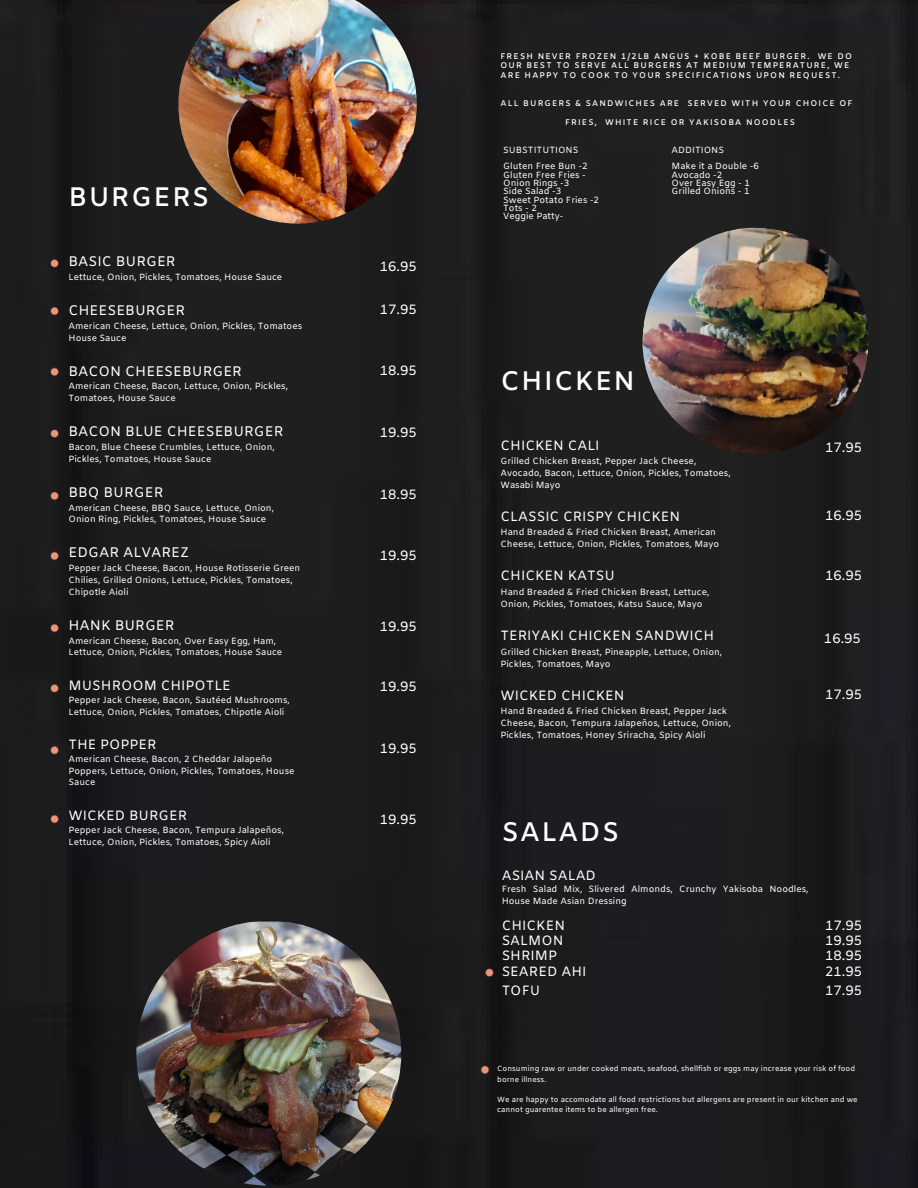
<style>
.page{position:relative;width:918px;height:1188px;background:#1d1d1d}
.page>*{position:absolute;margin:0;border:0;box-sizing:border-box;transform-origin:0 0}
.t1{font:600 26.85px "Amiko";letter-spacing:.05em;color:#fff}
.t2{font:13.95px "Amiko";color:#fff}
.t3{font:13.5px "Amiko";color:#fff}
.t4{font:9px/11.7px "Amiko";color:#fff}
.t5{font:600 8.25px/9.4px "Amiko";letter-spacing:.14em;color:#fff}
.t6{font:7.5px/10.2px "Amiko";color:#fff}
</style>
<div class="page">
<img style="left:136px;top:921px;width:265px;height:265px;border-radius:50%">
<img style="left:178px;top:0;width:239px;height:224px">
<img style="left:637px;top:222px;width:237px;height:238px">
<svg style="left:50px;top:259px;width:9px;height:9px"></svg>
<svg style="left:50px;top:307px;width:9px;height:9px"></svg>
<svg style="left:50px;top:367px;width:9px;height:9px"></svg>
<svg style="left:50px;top:429px;width:9px;height:9px"></svg>
<svg style="left:50px;top:491px;width:9px;height:9px"></svg>
<svg style="left:50px;top:551px;width:9px;height:9px"></svg>
<svg style="left:50px;top:624px;width:9px;height:9px"></svg>
<svg style="left:50px;top:684px;width:9px;height:9px"></svg>
<svg style="left:50px;top:746px;width:9px;height:9px"></svg>
<svg style="left:50px;top:815px;width:9px;height:9px"></svg>
<svg style="left:485px;top:968px;width:9px;height:9px"></svg>
<svg style="left:480px;top:1065px;width:9px;height:9px"></svg>
<p class="t1" style="left:68px;top:181px;width:142px">BURGERS</p>
<p class="t2" style="left:68px;top:253px;width:109px">BASIC BURGER</p>
<p class="t4" style="left:68px;top:272px;width:215px">Lettuce, Onion, Pickles, Tomatoes, House Sauce</p>
<p class="t2" style="left:68px;top:302px;width:118px">CHEESEBURGER</p>
<p class="t4" style="left:68px;top:321px;width:235px">American Cheese, Lettuce, Onion, Pickles, Tomatoes<br>House Sauce</p>
<p class="t2" style="left:68px;top:363px;width:175px">BACON CHEESEBURGER</p>
<p class="t4" style="left:68px;top:381px;width:221px">American Cheese, Bacon, Lettuce, Onion, Pickles,<br>Tomatoes, House Sauce</p>
<p class="t2" style="left:68px;top:423px;width:217px">BACON BLUE CHEESEBURGER</p>
<p class="t4" style="left:68px;top:442px;width:208px">Bacon, Blue Cheese Crumbles, Lettuce, Onion,<br>Pickles, Tomatoes, House Sauce</p>
<p class="t2" style="left:68px;top:484px;width:96px">BBQ BURGER</p>
<p class="t4" style="left:68px;top:502px;width:207px">American Cheese, BBQ Sauce, Lettuce, Onion,<br>Onion Ring, Pickles, Tomatoes, House Sauce</p>
<p class="t2" style="left:68px;top:545px;width:122px">EDGAR ALVAREZ</p>
<p class="t4" style="left:68px;top:563px;width:233px">Pepper Jack Cheese, Bacon, House Rotisserie Green<br>Chilies, Grilled Onions, Lettuce, Pickles, Tomatoes,<br>Chipotle Aioli</p>
<p class="t2" style="left:68px;top:617px;width:108px">HANK BURGER</p>
<p class="t4" style="left:68px;top:635px;width:215px">American Cheese, Bacon, Over Easy Egg, Ham,<br>Lettuce, Onion, Pickles, Tomatoes, House Sauce</p>
<p class="t3" style="left:68px;top:677px;width:164px">MUSHROOM CHIPOTLE</p>
<p class="t4" style="left:68px;top:695px;width:223px">Pepper Jack Cheese, Bacon, Sautéed Mushrooms,<br>Lettuce, Onion, Pickles, Tomatoes, Chipotle Aioli</p>
<p class="t3" style="left:68px;top:736px;width:89px">THE POPPER</p>
<p class="t4" style="left:68px;top:754px;width:205px">American Cheese, Bacon, 2 Cheddar Jalapeño</p>
<p class="t4" style="left:68px;top:766px;width:228px">Poppers, Lettuce, Onion, Pickles, Tomatoes, House<br>Sauce</p>
<p class="t3" style="left:68px;top:807px;width:120px">WICKED BURGER</p>
<p class="t4" style="left:68px;top:825px;width:217px">Pepper Jack Cheese, Bacon, Tempura Jalapeños,<br>Lettuce, Onion, Pickles, Tomatoes, Spicy Aioli</p>
<p class="t3" style="left:380px;top:258px;width:38px">16.95</p>
<p class="t3" style="left:380px;top:302px;width:38px">17.95</p>
<p class="t3" style="left:380px;top:362px;width:38px">18.95</p>
<p class="t3" style="left:380px;top:424px;width:38px">19.95</p>
<p class="t3" style="left:380px;top:487px;width:38px">18.95</p>
<p class="t3" style="left:380px;top:547px;width:38px">19.95</p>
<p class="t3" style="left:380px;top:619px;width:38px">19.95</p>
<p class="t3" style="left:380px;top:679px;width:38px">19.95</p>
<p class="t3" style="left:380px;top:741px;width:38px">19.95</p>
<p class="t3" style="left:380px;top:811px;width:38px">19.95</p>
<p class="t5" style="left:501px;top:52px;width:353px">FRESH NEVER FROZEN 1/2LB ANGUS + KOBE BEEF BURGER. WE DO<br>OUR BEST TO SERVE ALL BURGERS AT MEDIUM TEMPERATURE, WE<br>ARE HAPPY TO COOK TO YOUR SPECIFICATIONS UPON REQUEST.</p>
<p class="t5" style="left:501px;top:99px;width:353px">ALL BURGERS &amp; SANDWICHES ARE SERVED WITH YOUR CHOICE OF</p>
<p class="t5" style="left:565px;top:118px;width:232px">FRIES, WHITE RICE OR YAKISOBA NOODLES</p>
<p class="t4" style="left:503px;top:145px;width:77px">SUBSTITUTIONS</p>
<p class="t4" style="left:503px;top:161px;width:86px">Gluten Free Bun -2</p>
<p class="t4" style="left:503px;top:169px;width:84px">Gluten Free Fries -</p>
<p class="t4" style="left:503px;top:178px;width:68px">Onion Rings -3</p>
<p class="t4" style="left:503px;top:186px;width:60px">Side Salad -3</p>
<p class="t4" style="left:503px;top:194px;width:98px">Sweet Potato Fries -2</p>
<p class="t4" style="left:503px;top:203px;width:35px">Tots - 2</p>
<p class="t4" style="left:503px;top:211px;width:62px">Veggie Patty-</p>
<p class="t4" style="left:672px;top:145px;width:54px">ADDITIONS</p>
<p class="t4" style="left:672px;top:161px;width:89px">Make it a Double -6</p>
<p class="t4" style="left:672px;top:169px;width:52px">Avocado -2</p>
<p class="t4" style="left:672px;top:178px;width:80px">Over Easy Egg - 1</p>
<p class="t4" style="left:672px;top:186px;width:80px">Grilled Onions - 1</p>
<p class="t1" style="left:501px;top:365px;width:136px">CHICKEN</p>
<p class="t3" style="left:501px;top:437px;width:101px">CHICKEN CALI</p>
<p class="t4" style="left:501px;top:456px;width:232px">Grilled Chicken Breast, Pepper Jack Cheese,<br>Avocado, Bacon, Lettuce, Onion, Pickles, Tomatoes,<br>Wasabi Mayo</p>
<p class="t3" style="left:501px;top:509px;width:181px">CLASSIC CRISPY CHICKEN</p>
<p class="t4" style="left:501px;top:527px;width:220px">Hand Breaded &amp; Fried Chicken Breast, American<br>Cheese, Lettuce, Onion, Pickles, Tomatoes, Mayo</p>
<p class="t3" style="left:501px;top:568px;width:116px">CHICKEN KATSU</p>
<p class="t4" style="left:501px;top:586px;width:210px">Hand Breaded &amp; Fried Chicken Breast, Lettuce,<br>Onion, Pickles, Tomatoes, Katsu Sauce, Mayo</p>
<p class="t3" style="left:501px;top:628px;width:215px">TERIYAKI CHICKEN SANDWICH</p>
<p class="t4" style="left:501px;top:646px;width:223px">Grilled Chicken Breast, Pineapple, Lettuce, Onion,<br>Pickles, Tomatoes, Mayo</p>
<p class="t3" style="left:501px;top:687px;width:126px">WICKED CHICKEN</p>
<p class="t4" style="left:501px;top:705px;width:232px">Hand Breaded &amp; Fried Chicken Breast, Pepper Jack<br>Cheese, Bacon, Tempura Jalapeños, Lettuce, Onion,<br>Pickles, Tomatoes, Honey Sriracha, Spicy Aioli</p>
<p class="t3" style="left:825px;top:439px;width:38px">17.95</p>
<p class="t3" style="left:825px;top:508px;width:38px">16.95</p>
<p class="t3" style="left:825px;top:568px;width:38px">16.95</p>
<p class="t3" style="left:824px;top:631px;width:38px">16.95</p>
<p class="t3" style="left:825px;top:687px;width:38px">17.95</p>
<p class="t1" style="left:502px;top:816px;width:119px">SALADS</p>
<p class="t3" style="left:502px;top:868px;width:96px">ASIAN SALAD</p>
<p class="t4" style="left:502px;top:884px;width:308px">Fresh Salad Mix, Slivered Almonds, Crunchy Yakisoba Noodles,<br>House Made Asian Dressing</p>
<p class="t3" style="left:502px;top:917px;width:65px">CHICKEN</p>
<p class="t3" style="left:502px;top:933px;width:63px">SALMON</p>
<p class="t3" style="left:502px;top:948px;width:57px">SHRIMP</p>
<p class="t3" style="left:502px;top:963px;width:86px">SEARED AHI</p>
<p class="t3" style="left:825px;top:917px;width:38px">17.95</p>
<p class="t3" style="left:825px;top:963px;width:38px">21.95</p>
<p class="t3" style="left:825px;top:933px;width:38px">19.95</p>
<p class="t3" style="left:825px;top:948px;width:38px">18.95</p>
<p class="t3" style="left:502px;top:982px;width:40px">TOFU</p>
<p class="t3" style="left:825px;top:982px;width:38px">17.95</p>
<p class="t6" style="left:497px;top:1064px;width:359px">Consuming raw or under cooked meats, seafood, shellfish or eggs may increase your risk of food borne illness.</p>
<p class="t6" style="left:497px;top:1095px;width:362px">We are happy to accomodate all food restrictions but allergens are present in our kitchen and we cannot guarentee items to be allergen free.</p>
</div>
